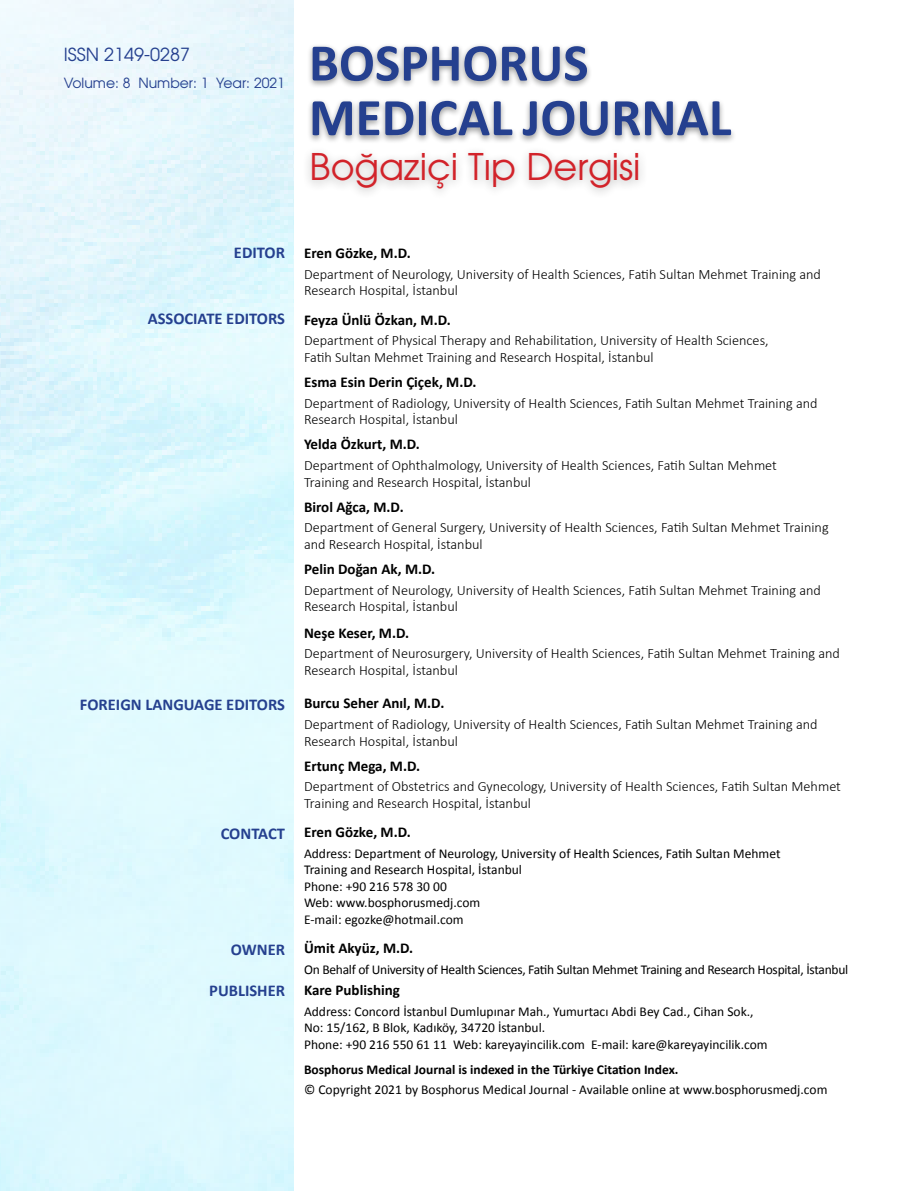
<style>
.page{position:relative;width:915px;height:1191px;background:#fff}
.page>*{position:absolute;margin:0;border:0;box-sizing:border-box;transform-origin:0 0}
.t1{font:700 53.4px/54.6px "Calibri";color:#25408f}
.t2{font:36.6px "Avant Garde Tr";color:#d2232a}
.t3{font:18px "Avant Garde Tr";color:#25408f}
.t4{font:700 16.5px "Calibri";color:#25408f}
.t5{font:700 15px "Calibri";color:#000}
.t6{font:300 14.25px/16.5px "Calibri";color:#000}
.t7{font:13.95px "Avant Garde Tr";color:#25408f}
.t8{font:13.5px/16.5px "Calibri";color:#000}
.t9{font:13.5px "Calibri";letter-spacing:-.02em;color:#000}
.t10{font:700 13.5px "Calibri";color:#000}
</style>
<div class="page">
<img style="left:0;top:0;width:293px;height:1191px">
<div style="left:307px;top:43px;width:429px;height:101px;background:#000;opacity:.4"></div>
<div style="left:302px;top:146px;width:345px;height:54px;background:#000;opacity:.3"></div>
<p class="t3" style="left:64px;top:43px;width:128px">ISSN 2149-0287</p>
<p class="t7" style="left:64px;top:74px;width:222px">Volume: 8 Number: 1 Year: 2021</p>
<h1 class="t1" style="left:309px;top:33px;width:424px">BOSPHORUS<br>MEDICAL JOURNAL</h1>
<h2 class="t2" style="left:309px;top:143px;width:332px">Boğaziçi Tıp Dergisi</h2>
<p class="t4" style="left:234px;top:242px;width:53px">EDITOR</p>
<p class="t4" style="left:148px;top:309px;width:139px">ASSOCIATE EDITORS</p>
<p class="t4" style="left:80px;top:694px;width:206px">FOREIGN LANGUAGE EDITORS</p>
<p class="t4" style="left:220px;top:823px;width:66px">CONTACT</p>
<p class="t4" style="left:231px;top:939px;width:56px">OWNER</p>
<p class="t4" style="left:209px;top:980px;width:77px">PUBLISHER</p>
<p class="t5" style="left:304px;top:244px;width:108px">Eren Gözke, M.D.</p>
<p class="t6" style="left:304px;top:265px;width:518px">Department of Neurology, University of Health Sciences, Fatih Sultan Mehmet Training and<br>Research Hospital, İstanbul</p>
<p class="t5" style="left:304px;top:310px;width:148px">Feyza Ünlü Özkan, M.D.</p>
<p class="t6" style="left:304px;top:332px;width:466px">Department of Physical Therapy and Rehabilitation, University of Health Sciences,<br>Fatih Sultan Mehmet Training and Research Hospital, İstanbul</p>
<p class="t5" style="left:304px;top:373px;width:174px">Esma Esin Derin Çiçek, M.D.</p>
<p class="t6" style="left:304px;top:394px;width:515px">Department of Radiology, University of Health Sciences, Fatih Sultan Mehmet Training and<br>Research Hospital, İstanbul</p>
<p class="t5" style="left:304px;top:435px;width:117px">Yelda Özkurt, M.D.</p>
<p class="t6" style="left:304px;top:456px;width:474px">Department of Ophthalmology, University of Health Sciences, Fatih Sultan Mehmet<br>Training and Research Hospital, İstanbul</p>
<p class="t5" style="left:304px;top:497px;width:101px">Birol Ağca, M.D.</p>
<p class="t6" style="left:304px;top:518px;width:526px">Department of General Surgery, University of Health Sciences, Fatih Sultan Mehmet Training and Research Hospital, İstanbul</p>
<p class="t5" style="left:304px;top:559px;width:133px">Pelin Doğan Ak, M.D.</p>
<p class="t6" style="left:304px;top:581px;width:518px">Department of Neurology, University of Health Sciences, Fatih Sultan Mehmet Training and<br>Research Hospital, İstanbul</p>
<p class="t5" style="left:304px;top:623px;width:107px">Neşe Keser, M.D.</p>
<p class="t6" style="left:304px;top:644px;width:537px">Department of Neurosurgery, University of Health Sciences, Fatih Sultan Mehmet Training and<br>Research Hospital, İstanbul</p>
<p class="t5" style="left:304px;top:694px;width:142px">Burcu Seher Anıl, M.D.</p>
<p class="t6" style="left:304px;top:715px;width:515px">Department of Radiology, University of Health Sciences, Fatih Sultan Mehmet Training and<br>Research Hospital, İstanbul</p>
<p class="t5" style="left:304px;top:756px;width:118px">Ertunç Mega, M.D.</p>
<p class="t6" style="left:304px;top:777px;width:538px">Department of Obstetrics and Gynecology, University of Health Sciences, Fatih Sultan Mehmet<br>Training and Research Hospital, İstanbul</p>
<p class="t5" style="left:304px;top:823px;width:108px">Eren Gözke, M.D.</p>
<p class="t8" style="left:304px;top:845px;width:478px">Address: Department of Neurology, University of Health Sciences, Fatih Sultan Mehmet Training and Research Hospital, İstanbul<br>Phone: +90 216 578 30 00<br>Web: www.bosphorusmedj.com<br>E-mail: egozke@hotmail.com</p>
<p class="t5" style="left:304px;top:939px;width:111px">Ümit Akyüz, M.D.</p>
<p class="t9" style="left:304px;top:961px;width:545px">On Behalf of University of Health Sciences, Fatih Sultan Mehmet Training and Research Hospital, İstanbul</p>
<p class="t5" style="left:304px;top:980px;width:97px">Kare Publishing</p>
<p class="t8" style="left:304px;top:1002px;width:465px">Address: Concord İstanbul Dumlupınar Mah., Yumurtacı Abdi Bey Cad., Cihan Sok.,<br>No: 15/162, B Blok, Kadıköy, 34720 İstanbul.<br>Phone: +90 216 550 61 11 Web: kareyayincilik.com E-mail: kare@kareyayincilik.com</p>
<p class="t10" style="left:304px;top:1060px;width:376px">Bosphorus Medical Journal is indexed in the Türkiye Citation Index.</p>
<p class="t8" style="left:304px;top:1081px;width:524px">© Copyright 2021 by Bosphorus Medical Journal - Available online at www.bosphorusmedj.com</p>
</div>
